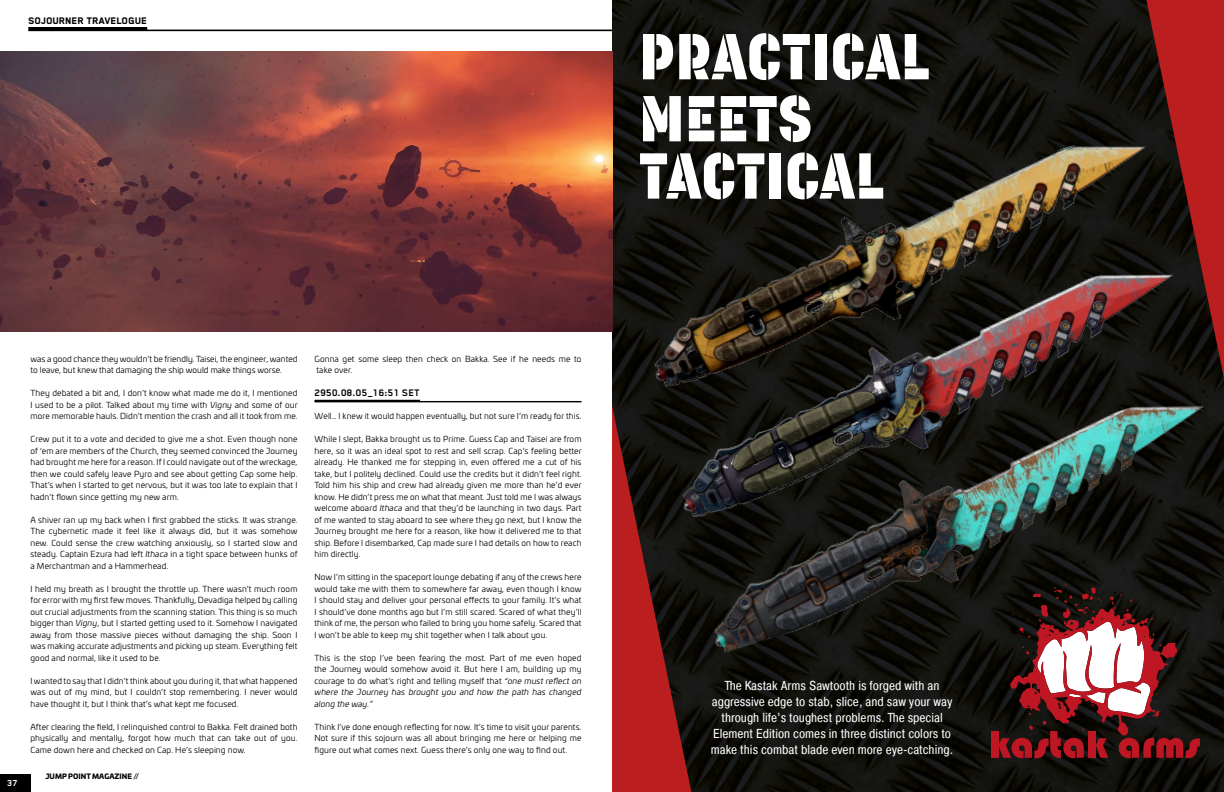
<style>
.page{position:relative;width:1224px;height:792px;background:#fff}
.page>*{position:absolute;margin:0;border:0;box-sizing:border-box;transform-origin:0 0}
.t1{font:64.1px "Korolev Military Stencil";color:#fff}
.t2{font:13px/16px "Pragmatica Cond";color:#fff;text-align:center}
.t3{font:700 11px "Blender Pro";letter-spacing:.015em;color:#000}
.t4{font:800 11px "Blender Pro";letter-spacing:.01em;color:#000}
.t5{font:700 10px "Blender Pro";color:#fff}
.t6{font:8.2px/11.5px "Univia Pro";letter-spacing:.015em;color:#000;text-align:justify}
.t7{font:900 7px "Univia Pro";letter-spacing:.01em;color:#000}
.s1{font-style:italic}
</style>
<div class="page">
<img style="left:612px;top:0;width:612px;height:792px">
<svg style="left:612px;top:405px;width:79px;height:387px;background:#761817"></svg>
<svg style="left:1146px;top:0;width:78px;height:378px;background:#911a19"></svg>
<hr style="left:315px;top:401px;width:267px;height:1px;background:#000">
<hr style="left:315px;top:400px;width:105px;height:1px;background:#000">
<div style="left:991px;top:731px;width:7px;height:27px;background:#be1622"></div>
<svg style="left:999px;top:655px;width:201px;height:103px"></svg>
<img style="left:0;top:51px;width:612px;height:281px">
<img style="left:627px;top:125px;width:546px;height:267px">
<img style="left:655px;top:254px;width:545px;height:268px">
<img style="left:685px;top:387px;width:539px;height:268px">
<hr style="left:28px;top:30px;width:584px;height:1px;background:#000">
<hr style="left:28px;top:27px;width:119px;height:3px;background:#000">
<div style="left:0;top:774px;width:31px;height:18px;background:#000"></div>
<h3 class="t4" style="left:28px;top:15px;width:120px">SOJOURNER TRAVELOGUE</h3>
<h1 class="t1" style="left:639px;top:17px;width:292px">PRACTICAL</h1>
<h1 class="t1" style="left:639px;top:79px;width:175px">MEETS</h1>
<h1 class="t1" style="left:639px;top:136px;width:247px">TACTICAL</h1>
<p class="t5" style="left:7px;top:778px;width:12px">37</p>
<p class="t6" style="left:30px;top:352px;width:269px">was a good chance they wouldn’t be friendly. Taisei, the engineer, wanted to leave, but knew that damaging the ship would make things worse.</p>
<p class="t6" style="left:30px;top:387px;width:269px">They debated a bit and, I don’t know what made me do it, I mentioned I used to be a pilot. Talked about my time with <span class="s1">Vigny</span> and some of our more memorable hauls. Didn’t mention the crash and all it took from me.</p>
<p class="t6" style="left:30px;top:433px;width:269px">Crew put it to a vote and decided to give me a shot. Even though none of ‘em are members of the Church, they seemed convinced the Journey had brought me here for a reason. If I could navigate out of the wreckage, then we could safely leave Pyro and see about getting Cap some help.<br>That’s when I started to get nervous, but it was too late to explain that I hadn’t flown since getting my new arm.</p>
<p class="t6" style="left:30px;top:513px;width:269px">A shiver ran up my back when I first grabbed the sticks. It was strange.<br>The cybernetic made it feel like it always did, but it was somehow new. Could sense the crew watching anxiously, so I started slow and steady. Captain Ezura had left <span class="s1">Ithaca</span> in a tight space between hunks of a Merchantman and a Hammerhead.</p>
<p class="t6" style="left:30px;top:582px;width:269px">I held my breath as I brought the throttle up. There wasn’t much room for error with my first few moves. Thankfully, Devadiga helped by calling out crucial adjustments from the scanning station. This thing is so much bigger than <span class="s1">Vigny</span>, but I started getting used to it. Somehow I navigated away from those massive pieces without damaging the ship. Soon I was making accurate adjustments and picking up steam. Everything felt good and normal, like it used to be.</p>
<p class="t6" style="left:30px;top:674px;width:269px">I wanted to say that I didn’t think about you during it, that what happened was out of my mind, but I couldn’t stop remembering. I never would have thought it, but I think that’s what kept me focused.</p>
<p class="t6" style="left:30px;top:720px;width:269px">After clearing the field, I relinquished control to Bakka. Felt drained both physically and mentally, forgot how much that can take out of you.<br>Came down here and checked on Cap. He’s sleeping now.</p>
<p class="t7" style="left:45px;top:771px;width:95px">JUMP POINT MAGAZINE //</p>
<p class="t6" style="left:315px;top:352px;width:269px">Gonna get some sleep then check on Bakka. See if he needs me to take over.</p>
<h3 class="t3" style="left:315px;top:387px;width:107px">2950.08.05_16:51 SET</h3>
<p class="t6" style="left:315px;top:410px;width:268px">Well… I knew it would happen eventually, but not sure I’m ready for this.</p>
<p class="t6" style="left:315px;top:433px;width:269px">While I slept, Bakka brought us to Prime. Guess Cap and Taisei are from here, so it was an ideal spot to rest and sell scrap. Cap’s feeling better already. He thanked me for stepping in, even offered me a cut of his take, but I politely declined. Could use the credits but it didn’t feel right.<br>Told him his ship and crew had already given me more than he’d ever know. He didn’t press me on what that meant. Just told me I was always welcome aboard <span class="s1">Ithaca</span> and that they’d be launching in two days. Part of me wanted to stay aboard to see where they go next, but I know the Journey brought me here for a reason, like how it delivered me to that ship. Before I disembarked, Cap made sure I had details on how to reach him directly.</p>
<p class="t6" style="left:315px;top:571px;width:269px">Now I’m sitting in the spaceport lounge debating if any of the crews here would take me with them to somewhere far away, even though I know I should stay and deliver your personal effects to your family. It’s what I should’ve done months ago but I’m still scared. Scared of what they’ll think of me, the person who failed to bring you home safely. Scared that I won’t be able to keep my shit together when I talk about you.</p>
<p class="t6" style="left:315px;top:651px;width:269px">This is the stop I’ve been fearing the most. Part of me even hoped the Journey would somehow avoid it. But here I am, building up my courage to do what’s right and telling myself that <span class="s1">“one must reflect on where the Journey has brought you and how the path has changed along the way.”</span></p>
<p class="t6" style="left:315px;top:720px;width:268px">Think I’ve done enough reflecting for now. It’s time to visit your parents.<br>Not sure if this sojourn was all about bringing me here or helping me figure out what comes next. Guess there’s only one way to find out.</p>
<h2 class="t2" style="left:711px;top:677px;width:244px">The Kastak Arms Sawtooth is forged with an aggressive edge to stab, slice, and saw your way through life’s toughest problems. The special Element Edition comes in three distinct colors to make this combat blade even more eye-catching.</h2>
</div>
